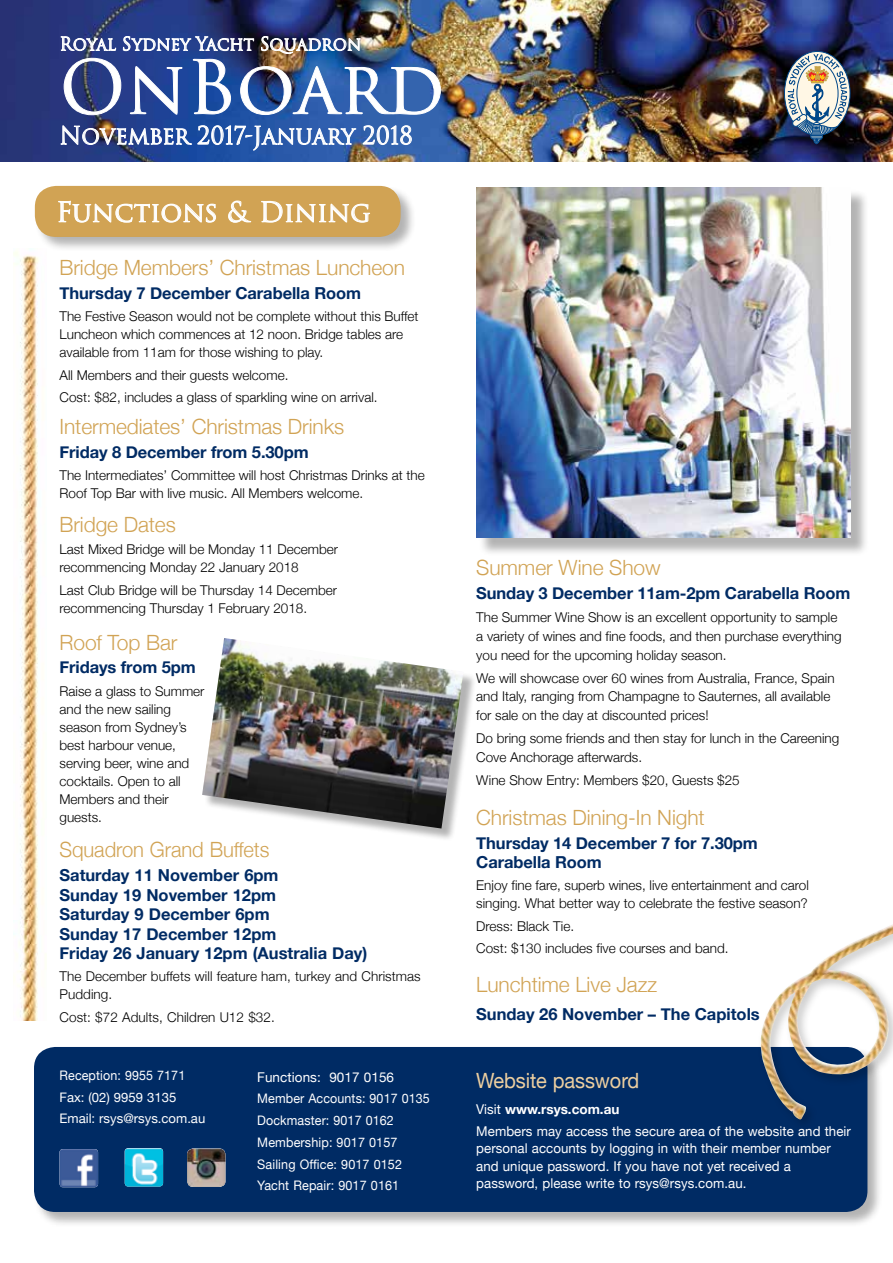
<style>
.page{position:relative;width:893px;height:1263px;background:#fff}
.page>*{position:absolute;margin:0;border:0;box-sizing:border-box;transform-origin:0 0}
.t1{font:72px "Trajan Pro 3";color:#fff}
.t2{font:27px "Trajan Pro 3";color:#fff}
.t3{font:24px "Trajan Pro 3";color:#fff;scale:.96 1}
.t4{font:300 21px "Helvetica Neue";letter-spacing:-.005em;color:#d1a354}
.t5{font:300 21px "Helvetica Neue";letter-spacing:-.005em;color:#d1a354;scale:.96 1}
.t6{font:21px "Helvetica Neue";letter-spacing:-.005em;color:#edcfa0;scale:.95 1}
.t7{font:18px "Trajan Pro 3";color:#fff;scale:.96 1}
.t8{font:700 16.5px/19.5px "Helvetica Neue";letter-spacing:-.005em;color:#002b64}
.t9{font:300 13.5px/18px "Helvetica Neue";color:#000}
.t10{font:13.5px/17.2px "Helvetica Neue";letter-spacing:.005em;color:#fff}
.t11{font:13.2px/21.8px "Helvetica Neue";letter-spacing:.01em;color:#fff;scale:.95 1}
.s1{font-weight:700}
</style>
<div class="page">
<img style="left:0;top:0;width:893px;height:162px">
<svg style="left:784px;top:51px;width:66px;height:84px"></svg>
<svg style="left:788px;top:54px;width:59px;height:91px"></svg>
<div style="left:33px;top:1046px;width:850px;height:181px;background:#000;opacity:.3"></div>
<div style="left:34px;top:1047px;width:833px;height:165px;background:#002b64;border-radius:21px"></div>
<img style="left:60px;top:1149px;width:38px;height:38px">
<img style="left:187px;top:1148px;width:38px;height:39px">
<img style="left:125px;top:1148px;width:38px;height:38px">
<img style="left:14px;top:251px;width:25px;height:669px">
<img style="left:19px;top:920px;width:19px;height:100px">
<div style="left:34px;top:185px;width:382px;height:68px;background:#000;opacity:.3"></div>
<div style="left:35px;top:186px;width:366px;height:51px;background:#d1a354;border-radius:21px"></div>
<svg style="left:58px;top:200px;width:158px;height:23px"></svg>
<svg style="left:228px;top:201px;width:23px;height:22px"></svg>
<svg style="left:261px;top:201px;width:109px;height:22px"></svg>
<div style="left:204px;top:640px;width:273px;height:202px;background:#000;opacity:.3"></div>
<img style="left:202px;top:638px;width:261px;height:190px">
<div style="left:478px;top:189px;width:391px;height:368px;background:#000;opacity:.3"></div>
<img style="left:476px;top:187px;width:374px;height:351px">
<img style="left:60px;top:125px;width:296px;height:31px">
<svg style="left:363px;top:125px;width:49px;height:20px"></svg>
<img style="left:61px;top:33px;width:380px;height:83px">
<div style="left:757px;top:907px;width:136px;height:224px;background:#000;opacity:.2"></div>
<img style="left:760px;top:924px;width:133px;height:195px">
<h3 class="t7" style="left:60px;top:32px;width:316px">Royal Sydney Yacht Squadron</h3>
<h1 class="t1" style="left:60px;top:38px;width:386px">OnBoard</h1>
<h3 class="t3" style="left:60px;top:119px;width:369px">November 2017-January 2018</h3>
<h2 class="t2" style="left:56px;top:193px;width:316px">Functions &amp; Dining</h2>
<h3 class="t4" style="left:60px;top:255px;width:347px">Bridge Members’ Christmas Luncheon</h3>
<p class="t8" style="left:60px;top:283px;width:303px">Thursday 7 December Carabella Room</p>
<p class="t9" style="left:60px;top:307px;width:361px">The Festive Season would not be complete without this Buffet<br>Luncheon which commences at 12 noon. Bridge tables are available from 11am for those wishing to play.</p>
<p class="t9" style="left:60px;top:363px;width:320px;line-height:22.2px">All Members and their guests welcome.<br>Cost: $82, includes a glass of sparkling wine on arrival.</p>
<h3 class="t4" style="left:60px;top:414px;width:286px">Intermediates’ Christmas Drinks</h3>
<p class="t8" style="left:60px;top:442px;width:251px">Friday 8 December from 5.30pm</p>
<p class="t9" style="left:60px;top:466px;width:367px">The Intermediates’ Committee will host Christmas Drinks at the<br>Roof Top Bar with live music. All Members welcome.</p>
<h3 class="t4" style="left:60px;top:512px;width:118px">Bridge Dates</h3>
<p class="t9" style="left:60px;top:540px;width:280px">Last Mixed Bridge will be Monday 11 December recommencing Monday 22 January 2018</p>
<p class="t9" style="left:60px;top:580px;width:279px">Last Club Bridge will be Thursday 14 December recommencing Thursday 1 February 2018.</p>
<h3 class="t4" style="left:60px;top:629px;width:119px">Roof Top Bar</h3>
<p class="t8" style="left:60px;top:657px;width:138px">Fridays from 5pm</p>
<p class="t9" style="left:60px;top:682px;width:147px">Raise a glass to Summer and the new sailing season from Sydney’s best harbour venue, serving beer, wine and cocktails. Open to all<br>Members and their guests.</p>
<h3 class="t5" style="left:60px;top:837px;width:220px">Squadron Grand Buffets</h3>
<p class="t8" style="left:60px;top:865px;width:309px">Saturday 11 November 6pm<br>Sunday 19 November 12pm<br>Saturday 9 December 6pm<br>Sunday 17 December 12pm<br>Friday 26 January 12pm (Australia Day)</p>
<p class="t9" style="left:60px;top:967px;width:363px">The December buffets will feature ham, turkey and Christmas<br>Pudding.</p>
<p class="t9" style="left:60px;top:1007px;width:217px">Cost: $72 Adults, Children U12 $32.</p>
<p class="t11" style="left:60px;top:1064px;width:155px">Reception: 9955 7171<br>Fax: (02) 9959 3135<br>Email: rsys@rsys.com.au</p>
<p class="t10" style="left:257px;top:1068px;width:138px">Functions: 9017 0156</p>
<p class="t11" style="left:257px;top:1088px;width:183px">Member Accounts: 9017 0135<br>Dockmaster: 9017 0162<br>Membership: 9017 0157<br>Sailing Office: 9017 0152<br>Yacht Repair: 9017 0161</p>
<h3 class="t4" style="left:476px;top:555px;width:186px">Summer Wine Show</h3>
<p class="t8" style="left:476px;top:583px;width:376px">Sunday 3 December 11am-2pm Carabella Room</p>
<p class="t9" style="left:476px;top:607px;width:367px;line-height:18.8px">The Summer Wine Show is an excellent opportunity to sample a variety of wines and fine foods, and then purchase everything you need for the upcoming holiday season.</p>
<p class="t9" style="left:476px;top:668px;width:360px;line-height:18.8px">We will showcase over 60 wines from Australia, France, Spain and Italy, ranging from Champagne to Sauternes, all available for sale on the day at discounted prices!</p>
<p class="t9" style="left:476px;top:728px;width:365px;line-height:18.8px">Do bring some friends and then stay for lunch in the Careening<br>Cove Anchorage afterwards.</p>
<p class="t9" style="left:476px;top:771px;width:265px">Wine Show Entry: Members $20, Guests $25</p>
<h3 class="t4" style="left:476px;top:804px;width:230px">Christmas Dining-In Night</h3>
<p class="t8" style="left:476px;top:832px;width:283px">Thursday 14 December 7 for 7.30pm<br>Carabella Room</p>
<p class="t9" style="left:476px;top:876px;width:334px">Enjoy fine fare, superb wines, live entertainment and carol singing. What better way to celebrate the festive season?</p>
<p class="t9" style="left:476px;top:914px;width:254px;line-height:22.2px">Dress: Black Tie.<br>Cost: $130 includes five courses and band.</p>
<h3 class="t4" style="left:476px;top:972px;width:182px">Lunchtime Live Jazz</h3>
<p class="t8" style="left:476px;top:1004px;width:285px">Sunday 26 November – The Capitols</p>
<h3 class="t6" style="left:476px;top:1068px;width:173px">Website password</h3>
<p class="t10" style="left:476px;top:1099px;width:376px;line-height:21.5px">Visit <span class="s1">www.rsys.com.au<br></span>Members may access the secure area of the website and their</p>
<p class="t10" style="left:476px;top:1139px;width:356px">personal accounts by logging in with their member number and unique password. If you have not yet received a password, please write to rsys@rsys.com.au.</p>
</div>
